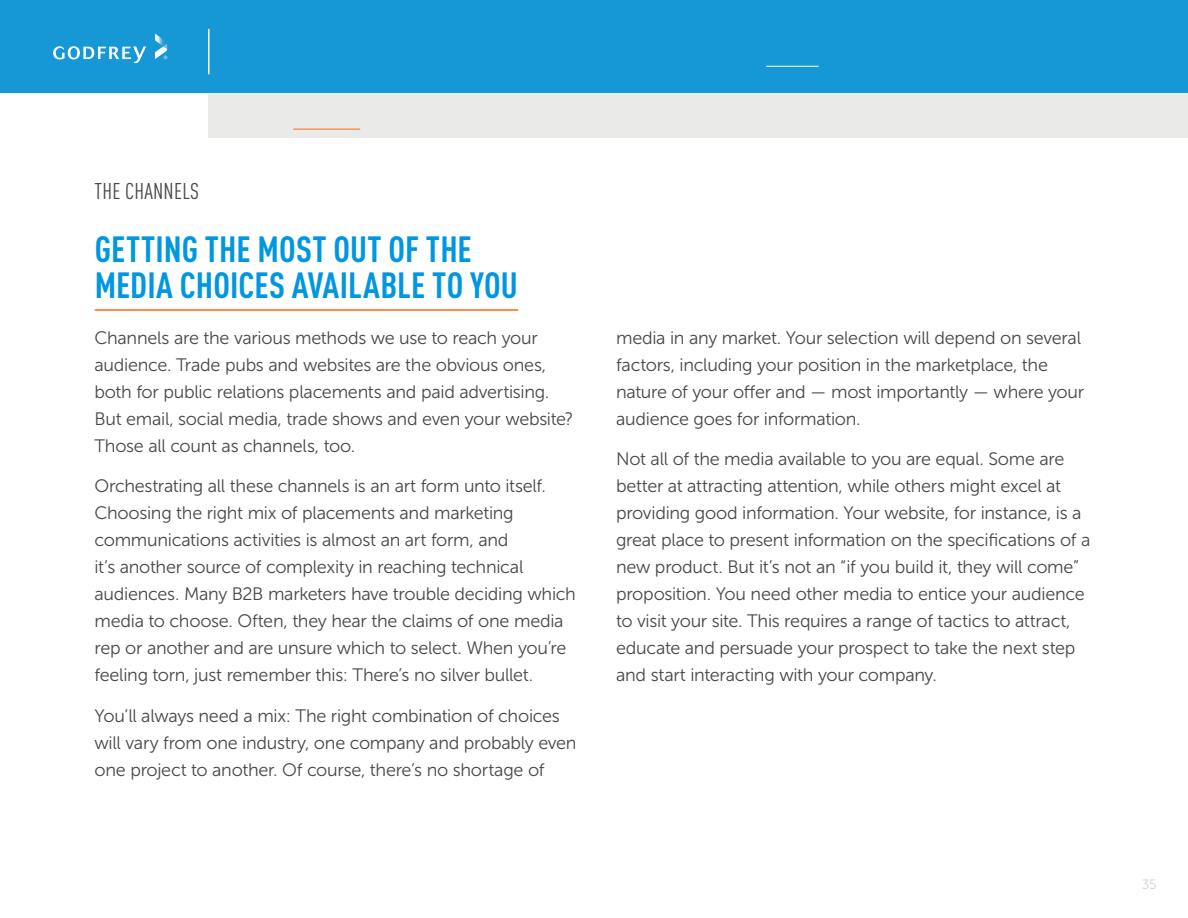
<style>
.page{position:relative;width:1188px;height:918px;background:#fff}
.page>*{position:absolute;margin:0;border:0;box-sizing:border-box;transform-origin:0 0}
.t1{font:700 condensed 36px/36px "DINOT";color:#0097e1}
.t2{font:condensed 22.5px "DINOT";letter-spacing:.01em;color:#48484b}
.t3{font:18px/27px "Museo Sans 300";letter-spacing:-.015em;color:#48484a}
.t4{font:13.5px "Museo Sans 300";color:#d3d3d3}
</style>
<div class="page">
<div style="left:208px;top:92px;width:980px;height:46px;background:#eaeae9"></div>
<div style="left:0;top:0;width:1188px;height:93px;background:#1598d5"></div>
<svg style="left:53px;top:46px;width:93px;height:17px"></svg>
<svg style="left:155px;top:34px;width:12px;height:25px"></svg>
<hr style="left:208px;top:29px;width:2px;height:45px;background:#fff">
<hr style="left:95px;top:309px;width:423px;height:2px;background:#ff6810">
<hr style="left:293px;top:129px;width:67px;height:1px;background:#ff6810">
<hr style="left:766px;top:66px;width:53px;height:1px;background:#fff">
<p class="t2" style="left:95px;top:178px;width:106px">THE CHANNELS</p>
<h1 class="t1" style="left:95px;top:231px;width:425px">GETTING THE MOST OUT OF THE<br>MEDIA CHOICES AVAILABLE TO YOU</h1>
<p class="t3" style="left:94px;top:324px;width:481px">Channels are the various methods we use to reach your audience. Trade pubs and websites are the obvious ones, both for public relations placements and paid advertising.<br>But email, social media, trade shows and even your website?<br>Those all count as channels, too.</p>
<p class="t3" style="left:94px;top:473px;width:483px">Orchestrating all these channels is an art form unto itself.<br>Choosing the right mix of placements and marketing communications activities is almost an art form, and<br>it’s another source of complexity in reaching technical audiences. Many B2B marketers have trouble deciding which media to choose. Often, they hear the claims of one media rep or another and are unsure which to select. When you’re feeling torn, just remember this: There’s no silver bullet.</p>
<p class="t3" style="left:94px;top:702px;width:484px">You’ll always need a mix: The right combination of choices will vary from one industry, one company and probably even one project to another. Of course, there’s no shortage of</p>
<p class="t3" style="left:616px;top:324px;width:470px">media in any market. Your selection will depend on several factors, including your position in the marketplace, the nature of your offer and — most importantly — where your audience goes for information.</p>
<p class="t3" style="left:616px;top:446px;width:476px">Not all of the media available to you are equal. Some are better at attracting attention, while others might excel at providing good information. Your website, for instance, is a great place to present information on the specifications of a new product. But it’s not an “if you build it, they will come” proposition. You need other media to entice your audience to visit your site. This requires a range of tactics to attract, educate and persuade your prospect to take the next step and start interacting with your company.</p>
<p class="t4" style="left:1142px;top:877px;width:16px">35</p>
</div>
